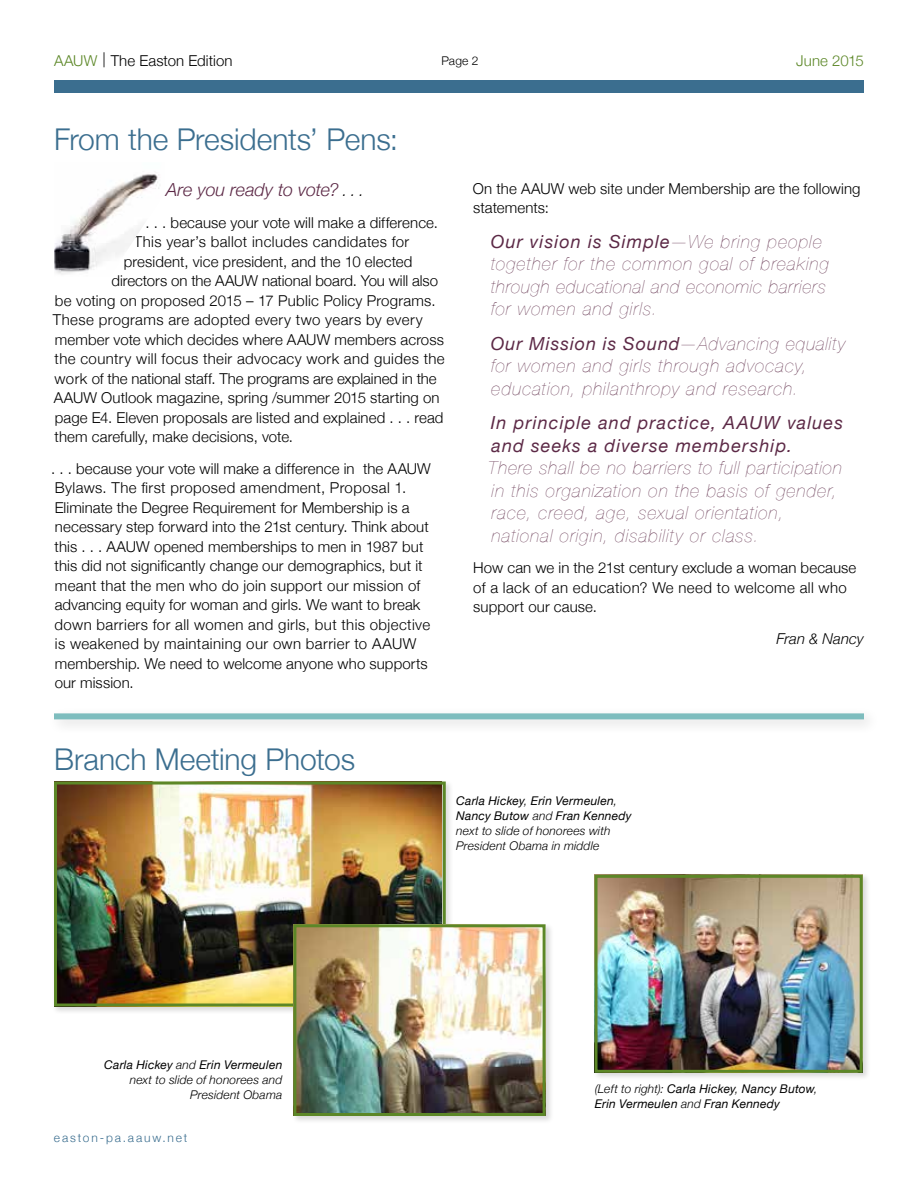
<style>
.page{position:relative;width:918px;height:1188px;background:#fff}
.page>*{position:absolute;margin:0;border:0;box-sizing:border-box;transform-origin:0 0}
.Heading{font:300 30px "Helvetica Neue";letter-spacing:-.005em;color:#3b6e8f}
.Body_Copy{font:italic 200 18px/22.5px "Helvetica Neue";letter-spacing:.055em;color:#5c2946}
.Body_Copy-2{font:italic 300 18px "Helvetica Neue";letter-spacing:-.005em;color:#5c2946}
.Body_Copy-3{font:300 15px/19.5px "Helvetica Neue";letter-spacing:.01em;color:#000}
.Body_Copy-4{font:300 15px "Helvetica Neue";letter-spacing:.03em;color:#000}
.Heading-2{font:300 15px "Helvetica Neue";letter-spacing:.01em;color:#000}
.Body_Copy-5{font:italic 300 15px "Helvetica Neue";letter-spacing:.005em;color:#000}
.Heading-3{font:300 15px "Helvetica Neue";color:#5c8727}
.t1{font:italic 300 12px/15px "Helvetica Neue";letter-spacing:.015em;color:#000}
.t2{font:italic 12px/15px "Helvetica Neue";letter-spacing:.02em;color:#000}
.Heading-4{font:300 12px "Helvetica Neue";letter-spacing:.155em;color:#3b6e8f}
.Chart_Copy{font:300 12px "Helvetica Neue";color:#000}
.s1{color:#5c8727}
.s2{font-size:15px;color:#000}
.s3{font-weight:400}
.s4{font-weight:300}
</style>
<div class="page">
<div style="left:54px;top:81px;width:810px;height:12px;background:#3b6e8f"></div>
<img style="left:54px;top:174px;width:105px;height:101px">
<div style="left:52px;top:780px;width:402px;height:234px;background:#000;opacity:.15"></div>
<img style="left:58px;top:786px;width:384px;height:217px">
<div style="left:54px;top:782px;width:392px;height:225px;border:3px solid #5c8727"></div>
<div style="left:593px;top:873px;width:278px;height:208px;background:#000;opacity:.15"></div>
<img style="left:599px;top:879px;width:260px;height:190px">
<div style="left:595px;top:875px;width:268px;height:198px;border:3px solid #5c8727"></div>
<div style="left:291px;top:922px;width:263px;height:202px;background:#000;opacity:.15"></div>
<img style="left:297px;top:928px;width:245px;height:184px">
<div style="left:293px;top:924px;width:253px;height:192px;border:3px solid #5c8727"></div>
<div style="left:47px;top:706px;width:833px;height:30px;background:#fafafa"></div>
<div style="left:54px;top:713px;width:810px;height:6px;background:#7ebdbe"></div>
<p class="Heading-2" style="left:54px;top:51px;width:180px"><span class="s1">AAUW</span> | The Easton Edition</p>
<p class="Chart_Copy" style="left:441px;top:53px;width:39px">Page 2</p>
<p class="Heading-3" style="left:796px;top:51px;width:69px">June 2015</p>
<p class="Heading" style="left:54px;top:121px;width:346px">From the Presidents’ Pens:</p>
<p class="Body_Copy-2" style="left:166px;top:179px;width:199px">Are you ready to vote? <span class="s2">. . .</span></p>
<p class="Body_Copy-3" style="left:146px;top:212px;width:294px">. . . because your vote will make a difference.</p>
<p class="Body_Copy-3" style="left:134px;top:232px;width:277px">This year’s ballot includes candidates for</p>
<p class="Body_Copy-3" style="left:124px;top:251px;width:290px">president, vice president, and the 10 elected</p>
<p class="Body_Copy-3" style="left:112px;top:271px;width:328px">directors on the AAUW national board. You will also</p>
<p class="Body_Copy-3" style="left:55px;top:290px;width:382px">be voting on proposed 2015 – 17 Public Policy Programs.</p>
<p class="Body_Copy-4" style="left:53px;top:311px;width:371px">These programs are adopted every two years by every</p>
<p class="Body_Copy-3" style="left:55px;top:329px;width:391px">member vote which decides where AAUW members across</p>
<p class="Body_Copy-3" style="left:55px;top:349px;width:391px">the country will focus their advocacy work and guides the</p>
<p class="Body_Copy-3" style="left:55px;top:368px;width:384px">work of the national staff. The programs are explained in the</p>
<p class="Body_Copy-3" style="left:54px;top:388px;width:387px">AAUW Outlook magazine, spring /summer 2015 starting on</p>
<p class="Body_Copy-3" style="left:55px;top:407px;width:390px">page E4. Eleven proposals are listed and explained . . . read</p>
<p class="Body_Copy-3" style="left:55px;top:427px;width:240px">them carefully, make decisions, vote.</p>
<p class="Body_Copy-3" style="left:51px;top:458px;width:381px">. . . because your vote will make a difference in the AAUW Bylaws. The first proposed amendment, Proposal 1.<br>Eliminate the Degree Requirement for Membership is a necessary step forward into the 21st century. Think about this . . . AAUW opened memberships to men in 1987 but this did not significantly change our demographics, but it meant that the men who do join support our mission of advancing equity for woman and girls. We want to break down barriers for all women and girls, but this objective is weakened by maintaining our own barrier to AAUW membership. We need to welcome anyone who supports our mission.</p>
<p class="Body_Copy-3" style="left:473px;top:178px;width:389px">On the AAUW web site under Membership are the following statements:</p>
<p class="Body_Copy" style="left:491px;top:230px;width:340px"><span class="s3">Our vision is Simple</span>—We bring people together for the common goal of breaking through educational and economic barriers for women and girls.</p>
<p class="Body_Copy" style="left:491px;top:332px;width:356px"><span class="s3">Our Mission is Sound</span>—Advancing equality for women and girls through advocacy, education, philanthropy and research.</p>
<p class="Body_Copy" style="left:488px;top:411px;width:356px"><span class="s3">In principle and practice, AAUW values and seeks a diverse membership.<br></span>There shall be no barriers to full participation in this organization on the basis of gender, race, creed, age, sexual orientation, national origin, disability or class.</p>
<p class="Body_Copy-3" style="left:473px;top:558px;width:385px">How can we in the 21st century exclude a woman because of a lack of an education? We need to welcome all who support our cause.</p>
<p class="Body_Copy-5" style="left:776px;top:629px;width:89px">Fran &amp; Nancy</p>
<p class="Heading" style="left:54px;top:741px;width:302px">Branch Meeting Photos</p>
<p class="t1" style="left:456px;top:793px;width:177px"><span class="s3">Carla Hickey</span>, <span class="s3">Erin Vermeulen</span>,<br><span class="s3">Nancy Butow</span> and <span class="s3">Fran Kennedy </span>next to slide of honorees with<br>President Obama in middle</p>
<p class="t1" style="left:104px;top:1057px;width:180px;text-align:right"><span class="s3">Carla Hickey</span> and <span class="s3">Erin Vermeulen </span>next to slide of honorees and<br>President Obama</p>
<p class="Heading-4" style="left:54px;top:1131px;width:135px">easton-pa.aauw.net</p>
<p class="t2" style="left:595px;top:1081px;width:224px"><span class="s4">(Left to right):</span> Carla Hickey<span class="s4">,</span> Nancy Butow<span class="s4">,<br></span>Erin Vermeulen <span class="s4">and</span> Fran Kennedy</p>
</div>
